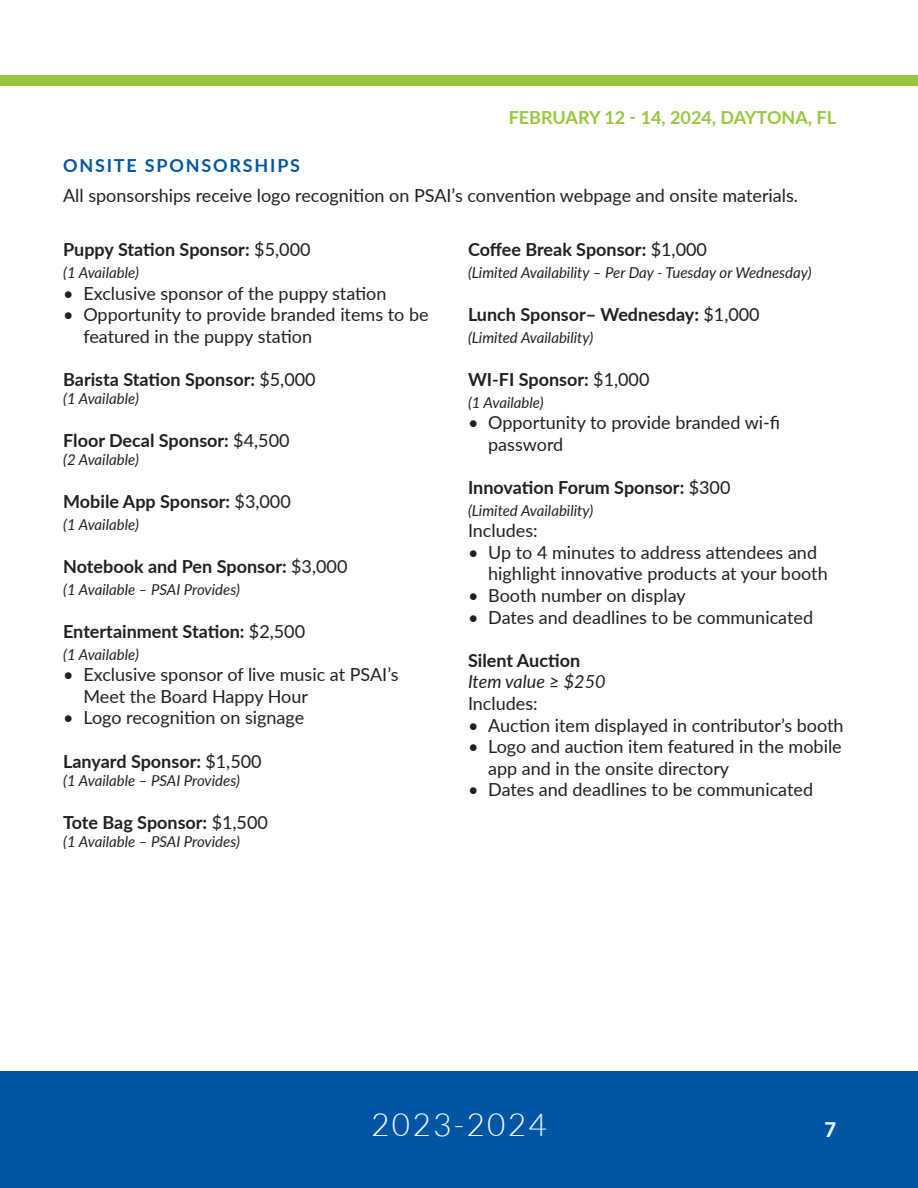
<style>
.page{position:relative;width:918px;height:1188px;background:#fff}
.page>*{position:absolute;margin:0;border:0;box-sizing:border-box;transform-origin:0 0}
.t1{font:300 31.5px "Lato";letter-spacing:.075em;color:#fff}
.t2{font:800 21px "Avenir";color:#fff}
.t3{font:18px/21.6px "Lato";color:#231f20}
.t4{font:700 18px "Lato";color:#231f20}
.t5{font:700 18px "Lato";color:#97c83c}
.t6{font:700 18px "Lato";letter-spacing:.1em;color:#0155a5}
.t7{font:italic 18px "Lato";color:#231f20}
.t8{font:italic 15px "Lato";color:#231f20}
.s1{font-weight:400}
</style>
<div class="page">
<div style="left:0;top:1071px;width:918px;height:117px;background:#0155a5"></div>
<div style="left:0;top:75px;width:918px;height:11px;background:#97c83c"></div>
<h5 class="t5" style="left:509px;top:104px;width:329px">FEBRUARY 12 - 14, 2024, DAYTONA, FL</h5>
<h3 class="t6" style="left:63px;top:152px;width:238px">ONSITE SPONSORSHIPS</h3>
<p class="t3" style="left:63px;top:184px;width:736px">All sponsorships receive logo recognition on PSAI’s convention webpage and onsite materials.</p>
<p class="t4" style="left:63px;top:237px;width:249px">Puppy Station Sponsor: <span class="s1">$5,000</span></p>
<p class="t8" style="left:63px;top:262px;width:77px">(1 Available)</p>
<p class="t3" style="left:63px;top:282px;width:325px">• Exclusive sponsor of the puppy station</p>
<p class="t3" style="left:83px;top:303px;width:347px;text-indent:-20px">• Opportunity to provide branded items to be featured in the puppy station</p>
<p class="t4" style="left:63px;top:366px;width:254px">Barista Station Sponsor: <span class="s1">$5,000</span></p>
<p class="t8" style="left:63px;top:388px;width:77px">(1 Available)</p>
<p class="t4" style="left:63px;top:427px;width:228px">Floor Decal Sponsor: <span class="s1">$4,500</span></p>
<p class="t8" style="left:63px;top:449px;width:77px">(2 Available)</p>
<p class="t4" style="left:63px;top:489px;width:229px">Mobile App Sponsor: <span class="s1">$3,000</span></p>
<p class="t8" style="left:63px;top:514px;width:77px">(1 Available)</p>
<p class="t4" style="left:63px;top:553px;width:286px">Notebook and Pen Sponsor: <span class="s1">$3,000</span></p>
<p class="t8" style="left:63px;top:579px;width:178px">(1 Available – PSAI Provides)</p>
<p class="t4" style="left:63px;top:618px;width:244px">Entertainment Station: <span class="s1">$2,500</span></p>
<p class="t8" style="left:63px;top:643px;width:77px">(1 Available)</p>
<p class="t3" style="left:83px;top:663px;width:317px;text-indent:-20px">• Exclusive sponsor of live music at PSAI’s<br>Meet the Board Happy Hour</p>
<p class="t3" style="left:63px;top:706px;width:243px">• Logo recognition on signage</p>
<p class="t4" style="left:63px;top:748px;width:200px">Lanyard Sponsor: <span class="s1">$1,500</span></p>
<p class="t8" style="left:63px;top:769px;width:178px">(1 Available – PSAI Provides)</p>
<p class="t4" style="left:63px;top:809px;width:206px">Tote Bag Sponsor: <span class="s1">$1,500</span></p>
<p class="t8" style="left:63px;top:831px;width:178px">(1 Available – PSAI Provides)</p>
<p class="t4" style="left:468px;top:237px;width:241px">Coffee Break Sponsor: <span class="s1">$1,000</span></p>
<p class="t8" style="left:468px;top:262px;width:345px">(Limited Availability – Per Day - Tuesday or Wednesday)</p>
<p class="t4" style="left:468px;top:301px;width:293px">Lunch Sponsor– Wednesday: <span class="s1">$1,000</span></p>
<p class="t8" style="left:468px;top:327px;width:127px">(Limited Availability)</p>
<p class="t4" style="left:468px;top:366px;width:183px">WI-FI Sponsor: <span class="s1">$1,000</span></p>
<p class="t8" style="left:468px;top:391px;width:77px">(1 Available)</p>
<p class="t3" style="left:488px;top:411px;width:293px;text-indent:-20px">• Opportunity to provide branded wi-fi password</p>
<p class="t4" style="left:468px;top:474px;width:264px">Innovation Forum Sponsor: <span class="s1">$300</span></p>
<p class="t8" style="left:468px;top:499px;width:127px">(Limited Availability)</p>
<p class="t3" style="left:468px;top:519px;width:71px">Includes:</p>
<p class="t3" style="left:488px;top:541px;width:341px;text-indent:-20px">• Up to 4 minutes to address attendees and highlight innovative products at your booth</p>
<p class="t3" style="left:468px;top:584px;width:219px">• Booth number on display</p>
<p class="t3" style="left:468px;top:606px;width:347px">• Dates and deadlines to be communicated</p>
<p class="t4" style="left:468px;top:647px;width:114px">Silent Auction</p>
<p class="t7" style="left:468px;top:669px;width:139px">Item value ≥ $250</p>
<p class="t3" style="left:468px;top:692px;width:71px">Includes:</p>
<p class="t3" style="left:468px;top:714px;width:377px">• Auction item displayed in contributor’s booth</p>
<p class="t3" style="left:488px;top:735px;width:355px;text-indent:-20px">• Logo and auction item featured in the mobile app and in the onsite directory</p>
<p class="t3" style="left:468px;top:778px;width:347px">• Dates and deadlines to be communicated</p>
<h1 class="t1" style="left:371px;top:1107px;width:177px">2023-2024</h1>
<p class="t2" style="left:825px;top:1114px;width:14px">7</p>
</div>
